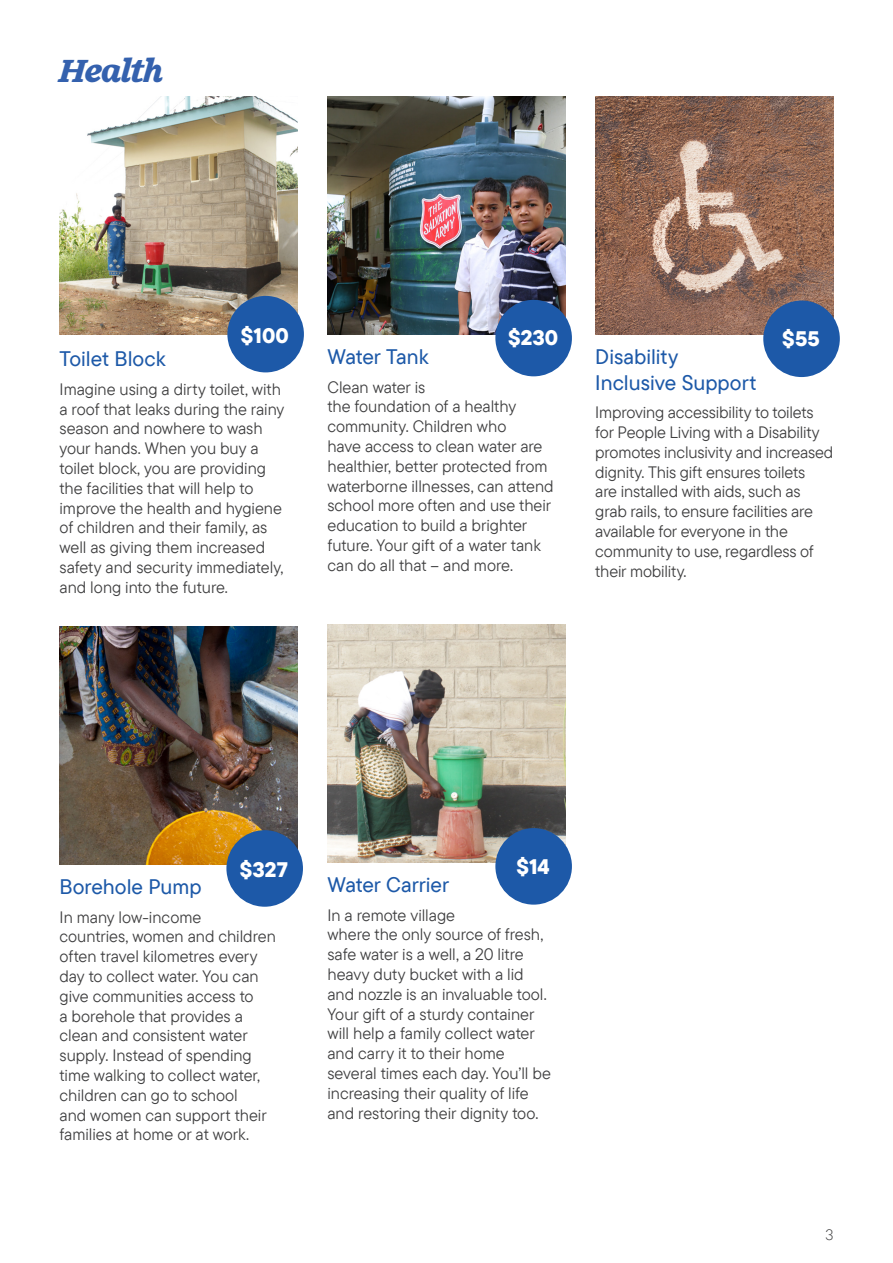
<style>
.page{position:relative;width:893px;height:1263px;background:#fff}
.page>*{position:absolute;margin:0;border:0;box-sizing:border-box;transform-origin:0 0}
.Heading{font:italic 900 33px "Embury Text";letter-spacing:-.035em;color:#3461ae;scale:.95 1}
.Intro_paragraph{font:500 21px/25.5px "TT Commons Pro";color:#1d59a8}
.Intro_paragraph-2{font:800 21px "TT Commons Pro";letter-spacing:.01em;color:#fff}
.Body{font:16.5px/19.8px "TT Commons Pro";color:#3e3e3f}
.Intro_paragraph-3{font:300 15px "TT Commons Pro";color:#3e3e3f}
</style>
<div class="page">
<img style="left:327px;top:96px;width:239px;height:238px">
<img style="left:327px;top:624px;width:239px;height:238px">
<div style="left:495px;top:300px;width:77px;height:76px;background:#1d59a8;border-radius:50%"></div>
<div style="left:495px;top:828px;width:77px;height:77px;background:#1d59a8;border-radius:50%"></div>
<img style="left:595px;top:96px;width:238px;height:238px">
<div style="left:763px;top:300px;width:77px;height:77px;background:#1d59a8;border-radius:50%"></div>
<img style="left:60px;top:96px;width:238px;height:238px">
<img style="left:60px;top:626px;width:238px;height:238px">
<div style="left:227px;top:296px;width:77px;height:76px;background:#1d59a8;border-radius:50%"></div>
<div style="left:226px;top:830px;width:77px;height:77px;background:#1d59a8;border-radius:50%"></div>
<h2 class="Heading" style="left:60px;top:51px;width:112px">Health</h2>
<p class="Intro_paragraph-2" style="left:241px;top:319px;width:50px">$100</p>
<p class="Intro_paragraph" style="left:60px;top:346px;width:108px">Toilet Block</p>
<p class="Body" style="left:60px;top:379px;width:226px">Imagine using a dirty toilet, with a roof that leaks during the rainy season and nowhere to wash your hands. When you buy a toilet block, you are providing the facilities that will help to improve the health and hygiene of children and their family, as well as giving them increased safety and security immediately, and long into the future.</p>
<p class="Intro_paragraph-2" style="left:508px;top:322px;width:52px">$230</p>
<p class="Intro_paragraph" style="left:327px;top:344px;width:103px">Water Tank</p>
<p class="Body" style="left:327px;top:377px;width:228px">Clean water is<br>the foundation of a healthy community. Children who<br>have access to clean water are healthier, better protected from waterborne illnesses, can attend school more often and use their education to build a brighter future. Your gift of a water tank can do all that – and more.</p>
<p class="Intro_paragraph-2" style="left:782px;top:323px;width:39px">$55</p>
<p class="Intro_paragraph" style="left:595px;top:344px;width:163px">Disability<br>Inclusive Support</p>
<p class="Body" style="left:595px;top:402px;width:240px">Improving accessibility to toilets for People Living with a Disability promotes inclusivity and increased dignity. This gift ensures toilets<br>are installed with aids, such as grab rails, to ensure facilities are available for everyone in the community to use, regardless of their mobility.</p>
<p class="Intro_paragraph-2" style="left:240px;top:853px;width:49px">$327</p>
<p class="Intro_paragraph" style="left:60px;top:874px;width:144px">Borehole Pump</p>
<p class="Body" style="left:60px;top:907px;width:218px">In many low-income<br>countries, women and children often travel kilometres every day to collect water. You can give communities access to<br>a borehole that provides a clean and consistent water supply. Instead of spending time walking to collect water, children can go to school<br>and women can support their families at home or at work.</p>
<p class="Intro_paragraph-2" style="left:516px;top:850px;width:35px">$14</p>
<p class="Intro_paragraph" style="left:327px;top:872px;width:123px">Water Carrier</p>
<p class="Body" style="left:327px;top:905px;width:225px">In a remote village<br>where the only source of fresh, safe water is a well, a 20 litre heavy duty bucket with a lid and nozzle is an invaluable tool.<br>Your gift of a sturdy container will help a family collect water and carry it to their home several times each day. You’ll be increasing their quality of life and restoring their dignity too.</p>
<p class="Intro_paragraph-3" style="left:825px;top:1224px;width:10px">3</p>
</div>
